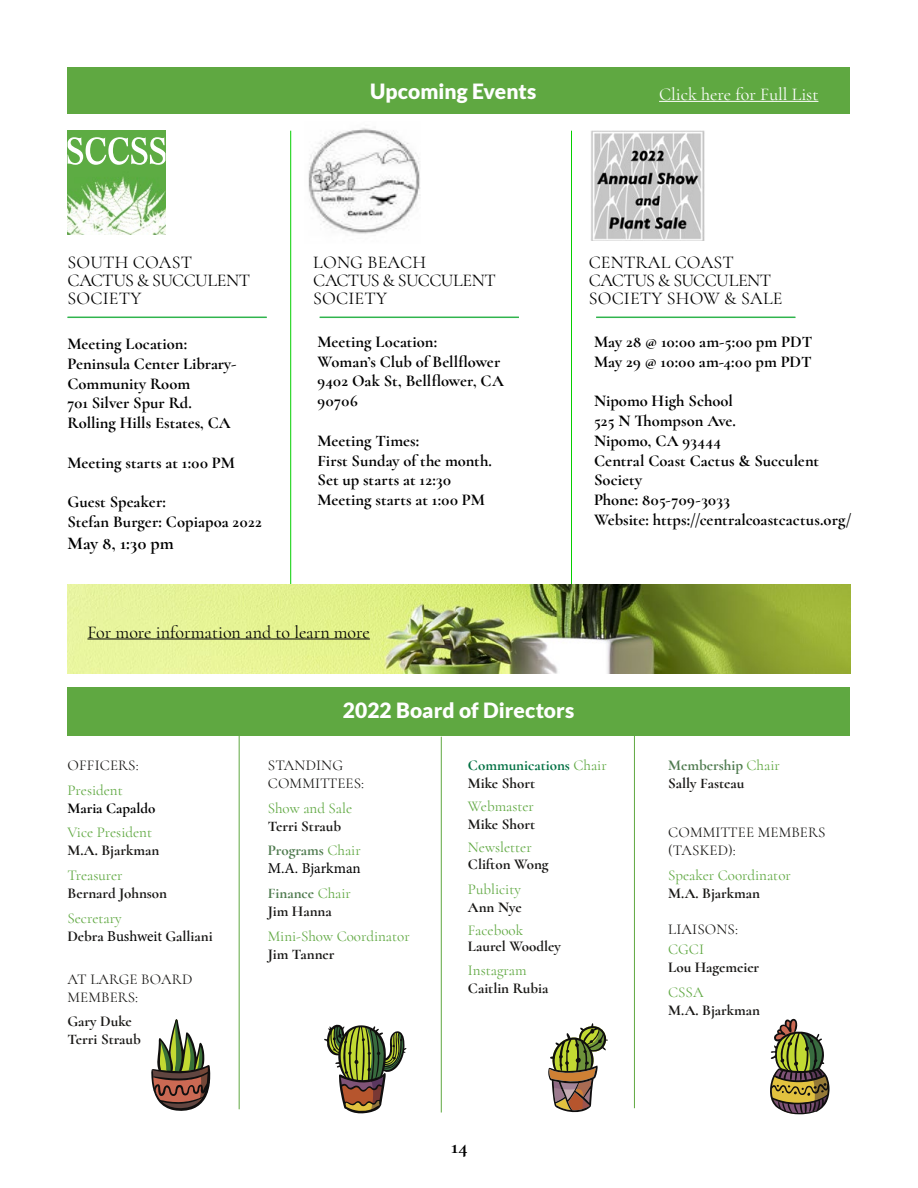
<style>
.page{position:relative;width:918px;height:1188px;background:#fff}
.page>*{position:absolute;margin:0;border:0;box-sizing:border-box;transform-origin:0 0}
.t1{font:900 21px "Lato";letter-spacing:.005em;color:#fff}
.t2{font:700 21px "Cormorant";color:#000}
.t3{font:18px/18px "Cormorant";color:#000}
.t4{font:18px "Cormorant";color:#fff}
.t5{font:700 18px "Cormorant";letter-spacing:.005em;color:#000}
.t6{font:700 16.5px/19.8px "Cormorant";color:#000}
.t7{font:700 15px/18px "Cormorant";color:#181715}
.t8{font:15px "Cormorant";color:#5fa841}
.t9{font:15px/18px "Cormorant";letter-spacing:.01em;color:#181715}
.t10{font:700 15px/18px "Cormorant";color:#007042}
.t11{font:700 15px "Cormorant";color:#000}
.t12{font:15px "Minion Pro";letter-spacing:-.005em;color:#000}
.s1{font-weight:400;color:#5fa841}
.s2{font-family:"Minion Pro";font-weight:400;color:#000}
.s3{color:#4e7a4e}
.s4{color:#181715}
</style>
<div class="page">
<div style="left:68px;top:687px;width:782px;height:49px;background:#5fa841"></div>
<hr style="left:239px;top:733px;width:1px;height:376px;background:#5fa841">
<hr style="left:441px;top:737px;width:1px;height:376px;background:#5fa841">
<hr style="left:634px;top:732px;width:1px;height:376px;background:#5fa841">
<div style="left:68px;top:68px;width:782px;height:46px;background:#5fa841"></div>
<hr style="left:659px;top:101px;width:159px;height:1px;background:#fff">
<svg style="left:324px;top:1024px;width:83px;height:90px"></svg>
<svg style="left:770px;top:1019px;width:60px;height:95px"></svg>
<svg style="left:548px;top:1023px;width:60px;height:90px"></svg>
<svg style="left:151px;top:1019px;width:60px;height:92px"></svg>
<hr style="left:290px;top:131px;width:1px;height:542px;background:#05cf00">
<hr style="left:571px;top:131px;width:1px;height:542px;background:#05cf00">
<hr style="left:68px;top:317px;width:199px;height:1px;background:#2db34a">
<hr style="left:320px;top:317px;width:199px;height:1px;background:#2db34a">
<hr style="left:596px;top:317px;width:199px;height:1px;background:#2db34a">
<img style="left:68px;top:131px;width:97px;height:103px">
<img style="left:68px;top:137px;width:97px;height:28px">
<img style="left:308px;top:128px;width:112px;height:106px">
<img style="left:68px;top:585px;width:782px;height:89px">
<hr style="left:87px;top:639px;width:283px;height:1px;background:#000">
<img style="left:591px;top:131px;width:114px;height:110px">
<p class="t1" style="left:370px;top:79px;width:168px">Upcoming Events</p>
<p class="t4" style="left:659px;top:83px;width:161px">Click here for Full List</p>
<p class="t3" style="left:68px;top:254px;width:184px">SOUTH COAST<br>CACTUS &amp; SUCCULENT<br>SOCIETY</p>
<p class="t3" style="left:313px;top:254px;width:184px">LONG BEACH<br>CACTUS &amp; SUCCULENT<br>SOCIETY</p>
<p class="t3" style="left:589px;top:254px;width:195px">CENTRAL COAST<br>CACTUS &amp; SUCCULENT<br>SOCIETY SHOW &amp; SALE</p>
<p class="t6" style="left:68px;top:334px;width:171px">Meeting Location:<br>Peninsula Center Library-<br>Community Room<br>701 Silver Spur Rd.<br>Rolling Hills Estates, CA</p>
<p class="t6" style="left:68px;top:452px;width:169px">Meeting starts at 1:00 PM</p>
<p class="t6" style="left:68px;top:492px;width:196px">Guest Speaker:<br>Stefan Burger: Copiapoa 2022</p>
<p class="t5" style="left:68px;top:532px;width:108px">May 8, 1:30 pm</p>
<p class="t6" style="left:318px;top:332px;width:188px">Meeting Location:<br>Woman’s Club of Bellflower<br>9402 Oak St, Bellflower, CA<br>90706</p>
<p class="t6" style="left:318px;top:431px;width:176px">Meeting Times:<br>First Sunday of the month.<br>Set up starts at 12:30<br>Meeting starts at 1:00 PM</p>
<p class="t6" style="left:594px;top:332px;width:220px">May 28 @ 10:00 am-5:00 pm PDT<br>May 29 @ 10:00 am-4:00 pm PDT</p>
<p class="t6" style="left:594px;top:391px;width:259px">Nipomo High School<br>525 N Thompson Ave.<br>Nipomo, CA 93444<br>Central Coast Cactus &amp; Succulent<br>Society<br>Phone: 805-709-3033<br>Website: https://centralcoastcactus.org/</p>
<p class="t3" style="left:87px;top:623px;width:284px">For more information and to learn more</p>
<p class="t1" style="left:343px;top:698px;width:233px">2022 Board of Directors</p>
<p class="t9" style="left:68px;top:756px;width:73px">OFFICERS:</p>
<p class="t8" style="left:67px;top:781px;width:57px">President</p>
<p class="t11" style="left:67px;top:799px;width:89px">Maria Capaldo</p>
<p class="t8" style="left:67px;top:823px;width:86px">Vice President</p>
<p class="t7" style="left:67px;top:841px;width:93px">M.A. Bjarkman</p>
<p class="t8" style="left:67px;top:866px;width:57px">Treasurer</p>
<p class="t7" style="left:67px;top:884px;width:101px">Bernard Johnson</p>
<p class="t7" style="left:67px;top:909px;width:147px"><span class="s1">Secretary<br></span>Debra <span class="s2">Bushweit</span> Galliani</p>
<p class="t9" style="left:68px;top:970px;width:127px">AT LARGE BOARD<br>MEMBERS:</p>
<p class="t7" style="left:67px;top:1012px;width:75px">Gary Duke<br>Terri Straub</p>
<p class="t9" style="left:268px;top:756px;width:98px">STANDING<br>COMMITTEES:</p>
<p class="t8" style="left:268px;top:799px;width:86px">Show and Sale</p>
<p class="t7" style="left:268px;top:813px;width:95px;line-height:24.8px">Terri Straub<br><span class="s3">Programs</span> <span class="s1">Chair</span></p>
<p class="t12" style="left:268px;top:859px;width:94px">M.A. Bjarkman</p>
<p class="t7" style="left:268px;top:884px;width:85px"><span class="s3">Finance</span> <span class="s1">Chair<br></span>Jim Hanna</p>
<p class="t8" style="left:268px;top:927px;width:144px">Mini-Show Coordinator</p>
<p class="t7" style="left:268px;top:945px;width:68px">Jim Tanner</p>
<p class="t10" style="left:468px;top:756px;width:140px">Communications <span class="s1">Chair<br></span><span class="s4">Mike Short</span></p>
<p class="t8" style="left:468px;top:797px;width:68px">Webmaster</p>
<p class="t7" style="left:468px;top:815px;width:69px">Mike Short</p>
<p class="t8" style="left:468px;top:838px;width:65px">Newsletter</p>
<p class="t7" style="left:468px;top:855px;width:82px">Clifton Wong</p>
<p class="t8" style="left:468px;top:880px;width:54px">Publicity</p>
<p class="t7" style="left:468px;top:898px;width:55px">Ann Nye</p>
<p class="t8" style="left:468px;top:921px;width:57px">Facebook</p>
<p class="t7" style="left:468px;top:937px;width:94px">Laurel Woodley</p>
<p class="t8" style="left:468px;top:961px;width:60px">Instagram</p>
<p class="t7" style="left:468px;top:979px;width:82px">Caitlin Rubia</p>
<p class="t2" style="left:451px;top:1134px;width:18px">14</p>
<p class="t7" style="left:668px;top:756px;width:113px"><span class="s3">Membership</span> <span class="s1">Chair<br></span>Sally Fasteau</p>
<p class="t9" style="left:668px;top:824px;width:159px">COMMITTEE MEMBERS (TASKED):</p>
<p class="t8" style="left:668px;top:866px;width:124px">Speaker Coordinator</p>
<p class="t7" style="left:668px;top:884px;width:93px">M.A. Bjarkman</p>
<p class="t9" style="left:668px;top:920px;width:71px">LIAISONS:</p>
<p class="t8" style="left:668px;top:940px;width:37px">CGCI</p>
<p class="t7" style="left:668px;top:958px;width:93px">Lou Hagemeier</p>
<p class="t8" style="left:668px;top:983px;width:37px">CSSA</p>
<p class="t7" style="left:668px;top:1001px;width:93px">M.A. Bjarkman</p>
</div>
